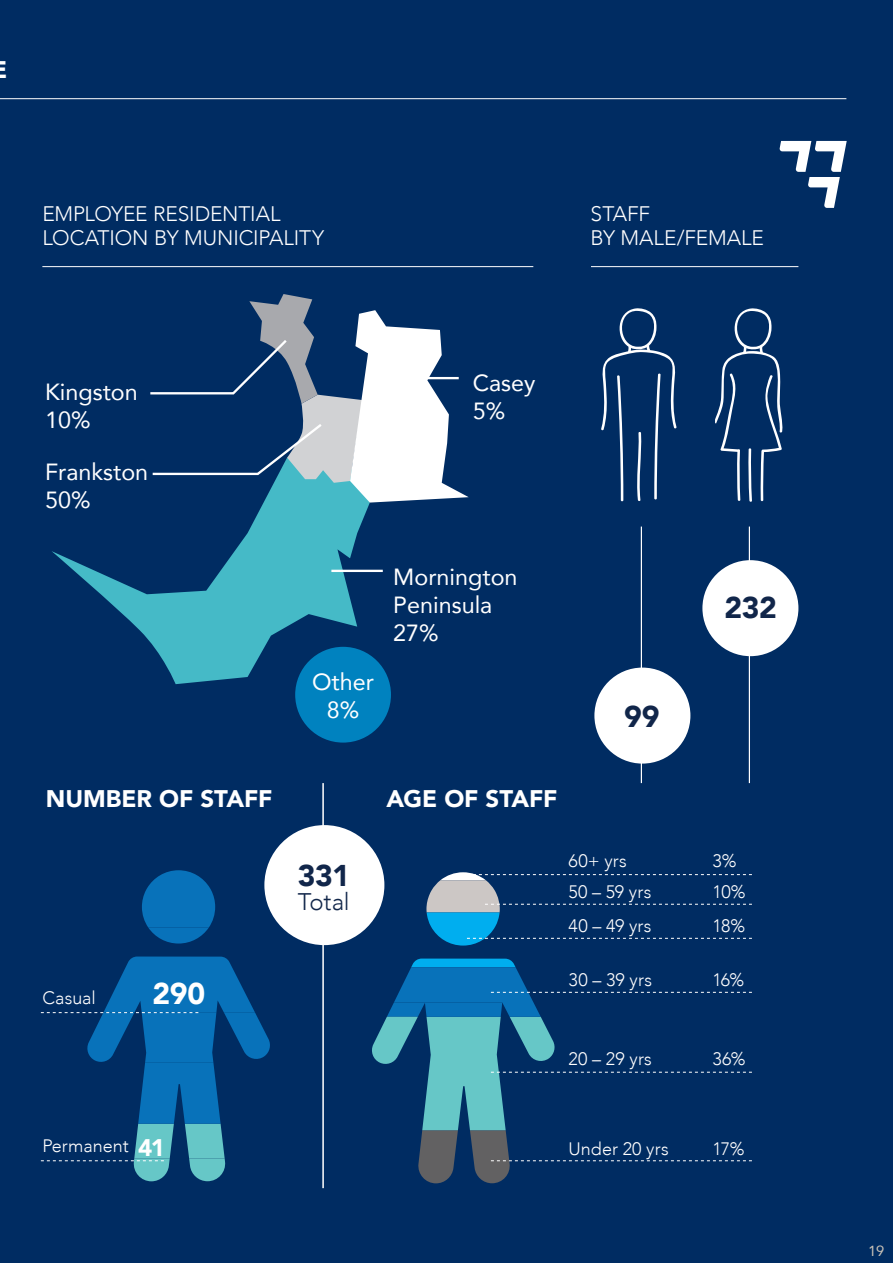
<style>
.page{position:relative;width:893px;height:1263px;background:#002c62}
.page>*{position:absolute;margin:0;border:0;box-sizing:border-box;transform-origin:0 0}
.t1{font:900 30px "Avenir";letter-spacing:-.01em;color:#11264a}
.t2{font:900 30px "Avenir";color:#fff}
.t3{font:900 24px "Avenir";letter-spacing:-.005em;color:#fff}
.t4{font:300 24px "Avenir";letter-spacing:-.01em;color:#11264a}
.t5{font:23.4px/28px "Avenir";color:#fff}
.t6{font:300 21px/24px "Avenir";letter-spacing:-.005em;color:#fff}
.t7{font:300 18px "Avenir";letter-spacing:.01em;color:#fff}
.t8{font:14.7px "Avenir";color:#cac2b7}
</style>
<div class="page">
<hr style="left:0;top:98px;width:846px;height:1px;background:#fff">
<svg style="left:780px;top:141px;width:67px;height:67px"></svg>
<svg style="left:601px;top:308px;width:76px;height:194px"></svg>
<svg style="left:715px;top:308px;width:68px;height:194px"></svg>
<svg style="left:142px;top:870px;width:73px;height:73px"></svg>
<svg style="left:426px;top:872px;width:326px;height:74px"></svg>
<svg style="left:41px;top:956px;width:229px;height:225px"></svg>
<svg style="left:372px;top:958px;width:380px;height:225px"></svg>
<svg style="left:52px;top:503px;width:318px;height:181px"></svg>
<svg style="left:150px;top:294px;width:319px;height:209px"></svg>
<hr style="left:407px;top:377px;width:52px;height:2px;background:#fff">
<hr style="left:331px;top:570px;width:52px;height:2px;background:#fff">
<div style="left:295px;top:647px;width:96px;height:95px;background:#0082bf;border-radius:50%"></div>
<hr style="left:42px;top:266px;width:491px;height:1px;background:#fff">
<hr style="left:591px;top:266px;width:207px;height:1px;background:#fff">
<hr style="left:322px;top:783px;width:2px;height:405px;background:#fff">
<hr style="left:641px;top:527px;width:1px;height:256px;background:#fff">
<hr style="left:749px;top:527px;width:1px;height:256px;background:#fff">
<div style="left:264px;top:825px;width:120px;height:120px;background:#fff;border-radius:50%"></div>
<div style="left:594px;top:668px;width:96px;height:96px;background:#fff;border-radius:50%"></div>
<div style="left:702px;top:560px;width:96px;height:96px;background:#fff;border-radius:50%"></div>
<h2 class="t3" style="left:-7px;top:49px;width:17px">E</h2>
<p class="t6" style="left:42px;top:201px;width:283px">EMPLOYEE RESIDENTIAL<br>LOCATION BY MUNICIPALITY</p>
<p class="t6" style="left:590px;top:201px;width:175px">STAFF<br>BY MALE/FEMALE</p>
<p class="t5" style="left:45px;top:378px;width:94px">Kingston<br>10%</p>
<p class="t5" style="left:45px;top:457px;width:105px">Frankston<br>50%</p>
<p class="t5" style="left:473px;top:368px;width:64px">Casey<br>5%</p>
<p class="t5" style="left:312px;top:667px;width:63px;text-align:center">Other<br>8%</p>
<p class="t5" style="left:393px;top:562px;width:126px">Mornington<br>Peninsula<br>27%</p>
<h1 class="t1" style="left:624px;top:691px;width:37px">99</h1>
<h1 class="t1" style="left:724px;top:581px;width:54px">232</h1>
<h2 class="t3" style="left:46px;top:778px;width:228px">NUMBER OF STAFF</h2>
<h2 class="t3" style="left:387px;top:778px;width:172px">AGE OF STAFF</h2>
<p class="t7" style="left:42px;top:987px;width:55px">Casual</p>
<h1 class="t2" style="left:152px;top:968px;width:54px">290</h1>
<h1 class="t1" style="left:298px;top:850px;width:54px">331</h1>
<h2 class="t4" style="left:298px;top:888px;width:53px">Total</h2>
<p class="t7" style="left:569px;top:850px;width:60px">60+ yrs</p>
<p class="t7" style="left:713px;top:850px;width:26px">3%</p>
<p class="t7" style="left:569px;top:881px;width:84px">50 – 59 yrs</p>
<p class="t7" style="left:713px;top:881px;width:35px">10%</p>
<p class="t7" style="left:569px;top:915px;width:84px">40 – 49 yrs</p>
<p class="t7" style="left:713px;top:915px;width:34px">18%</p>
<p class="t7" style="left:569px;top:969px;width:85px">30 – 39 yrs</p>
<p class="t7" style="left:713px;top:969px;width:33px">16%</p>
<p class="t7" style="left:569px;top:1048px;width:85px">20 – 29 yrs</p>
<p class="t7" style="left:713px;top:1048px;width:34px">36%</p>
<p class="t7" style="left:42px;top:1135px;width:88px">Permanent</p>
<h2 class="t3" style="left:138px;top:1127px;width:29px">41</h2>
<p class="t7" style="left:569px;top:1138px;width:102px">Under 20 yrs</p>
<p class="t7" style="left:713px;top:1138px;width:33px">17%</p>
<p class="t8" style="left:868px;top:1239px;width:17px">19</p>
</div>
